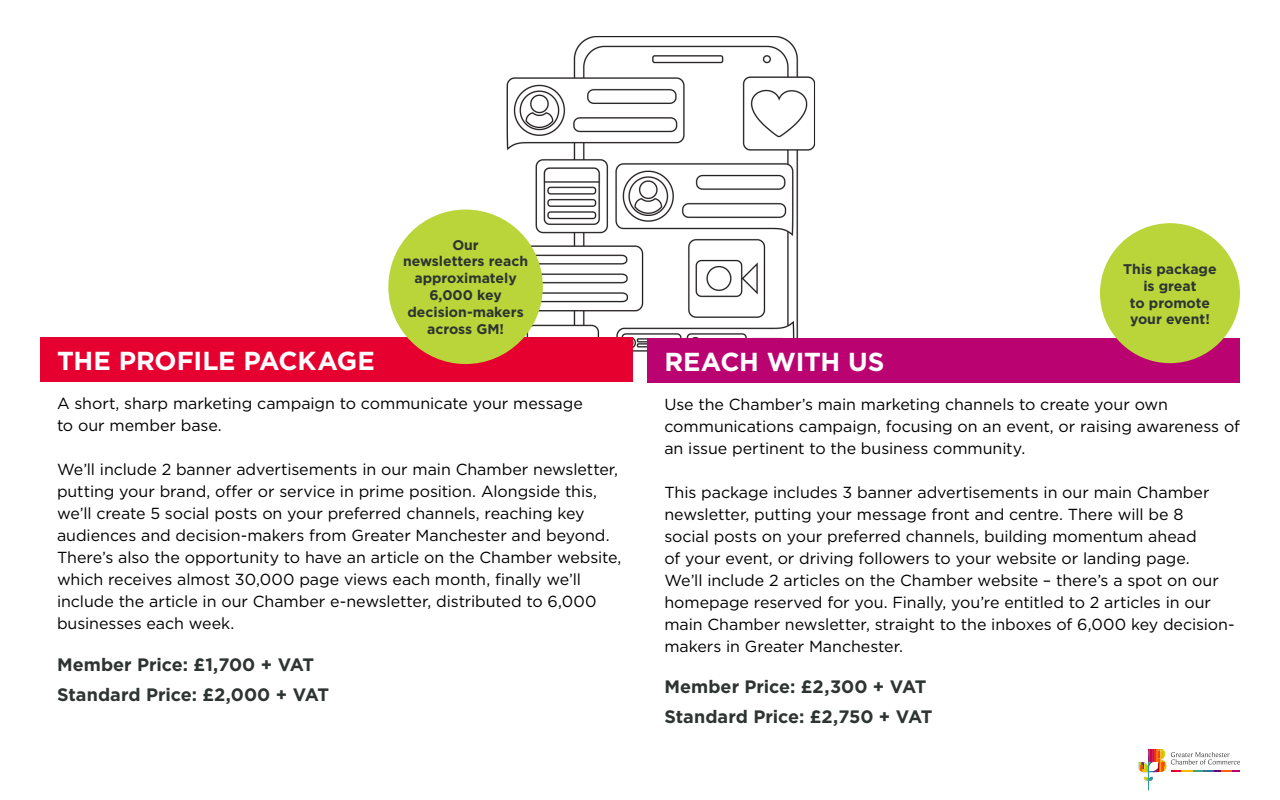
<style>
.page{position:relative;width:1280px;height:800px;background:#fff}
.page>*{position:absolute;margin:0;border:0;box-sizing:border-box;transform-origin:0 0}
.Package_Title{font:700 26px "Gotham";letter-spacing:-.01em;color:#fff}
.Prices{font:700 18px "Gotham";color:#2d3431}
.Body_Text{font:16px/22px "Gotham";letter-spacing:-.005em;color:#000}
.Bubble_Text{font:700 14px/16.8px "Gotham";color:#2d3431;text-align:center}
</style>
<div class="page">
<svg style="left:1139px;top:749px;width:101px;height:41px"></svg>
<img style="left:427px;top:36px;width:389px;height:316px">
<div style="left:40px;top:337px;width:592px;height:45px;background:#e60030"></div>
<div style="left:647px;top:338px;width:593px;height:45px;background:#ba0370"></div>
<div style="left:1100px;top:223px;width:140px;height:140px;background:#b9d539;border-radius:50%"></div>
<div style="left:388px;top:210px;width:155px;height:154px;background:#b9d539;border-radius:50%"></div>
<p class="Bubble_Text" style="left:452px;top:236px;width:28px">Our</p>
<p class="Bubble_Text" style="left:403px;top:253px;width:126px">newsletters reach approximately<br>6,000 key</p>
<p class="Bubble_Text" style="left:407px;top:303px;width:118px">decision-makers across GM!</p>
<p class="Package_Title" style="left:57px;top:343px;width:319px">THE PROFILE PACKAGE</p>
<p class="Body_Text" style="left:57px;top:392px;width:527px">A short, sharp marketing campaign to communicate your message</p>
<p class="Body_Text" style="left:57px;top:414px;width:166px">to our member base.</p>
<p class="Body_Text" style="left:57px;top:458px;width:566px">We’ll include 2 banner advertisements in our main Chamber newsletter, putting your brand, offer or service in prime position. Alongside this, we’ll create 5 social posts on your preferred channels, reaching key audiences and decision-makers from Greater Manchester and beyond.<br>There’s also the opportunity to have an article on the Chamber website, which receives almost 30,000 page views each month, finally we’ll include the article in our Chamber e-newsletter, distributed to 6,000 businesses each week.</p>
<p class="Bubble_Text" style="left:1123px;top:261px;width:95px">This package</p>
<p class="Bubble_Text" style="left:1143px;top:277px;width:55px">is great</p>
<p class="Bubble_Text" style="left:1130px;top:294px;width:82px">to promote</p>
<p class="Bubble_Text" style="left:1130px;top:311px;width:81px">your event!</p>
<p class="Package_Title" style="left:664px;top:344px;width:222px">REACH WITH US</p>
<p class="Body_Text" style="left:664px;top:393px;width:577px">Use the Chamber’s main marketing channels to create your own communications campaign, focusing on an event, or raising awareness of an issue pertinent to the business community.</p>
<p class="Body_Text" style="left:664px;top:481px;width:572px">This package includes 3 banner advertisements in our main Chamber newsletter, putting your message front and centre. There will be 8<br>social posts on your preferred channels, building momentum ahead<br>of your event, or driving followers to your website or landing page.<br>We’ll include 2 articles on the Chamber website – there’s a spot on our homepage reserved for you. Finally, you’re entitled to 2 articles in our main Chamber newsletter, straight to the inboxes of 6,000 key decision&shy;makers in Greater Manchester.</p>
<p class="Prices" style="left:57px;top:652px;width:259px">Member Price: £1,700 + VAT</p>
<p class="Prices" style="left:57px;top:682px;width:274px">Standard Price: £2,000 + VAT</p>
<p class="Prices" style="left:664px;top:675px;width:263px">Member Price: £2,300 + VAT</p>
<p class="Prices" style="left:664px;top:705px;width:269px">Standard Price: £2,750 + VAT</p>
</div>
